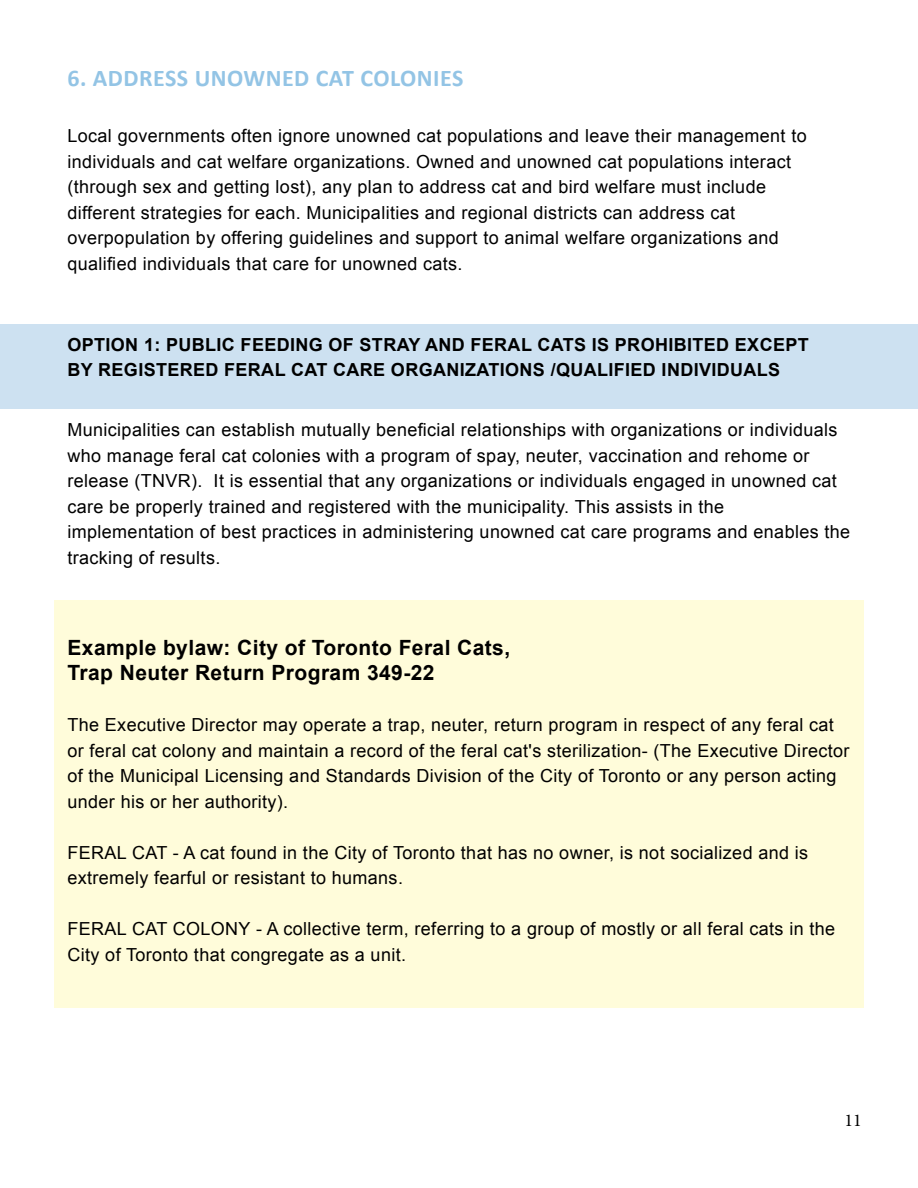
<style>
.page{position:relative;width:918px;height:1188px;background:#fff}
.page>*{position:absolute;margin:0;border:0;box-sizing:border-box;transform-origin:0 0}
.t1{font:700 24px "Calibri";letter-spacing:.02em;color:#93c4e5}
.t2{font:700 21px/25.5px "Arial";letter-spacing:.02em;color:#000}
.t3{font:18px/25.5px "Arial";letter-spacing:.02em;color:#000}
.t4{font:700 18px/25.5px "Arial";letter-spacing:.02em;color:#000}
.t5{font:18px "Minion Pro";color:#000}
</style>
<div class="page">
<div style="left:0;top:324px;width:918px;height:84px;background:#cde1f1"></div>
<div style="left:54px;top:600px;width:810px;height:408px;background:#fffcda"></div>
<h1 class="t1" style="left:68px;top:62px;width:397px">6. ADDRESS UNOWNED CAT COLONIES</h1>
<p class="t3" style="left:68px;top:124px;width:741px">Local governments often ignore unowned cat populations and leave their management to individuals and cat welfare organizations. Owned and unowned cat populations interact (through sex and getting lost), any plan to address cat and bird welfare must include different strategies for each. Municipalities and regional districts can address cat overpopulation by offering guidelines and support to animal welfare organizations and qualified individuals that care for unowned cats.</p>
<p class="t4" style="left:68px;top:332px;width:743px">OPTION 1: PUBLIC FEEDING OF STRAY AND FERAL CATS IS PROHIBITED EXCEPT<br>BY REGISTERED FERAL CAT CARE ORGANIZATIONS /QUALIFIED INDIVIDUALS</p>
<p class="t3" style="left:68px;top:417px;width:784px">Municipalities can establish mutually beneficial relationships with organizations or individuals who manage feral cat colonies with a program of spay, neuter, vaccination and rehome or release (TNVR). It is essential that any organizations or individuals engaged in unowned cat care be properly trained and registered with the municipality. This assists in the implementation of best practices in administering unowned cat care programs and enables the tracking of results.</p>
<p class="t2" style="left:68px;top:635px;width:444px">Example bylaw: City of Toronto Feral Cats,<br>Trap Neuter Return Program 349-22</p>
<p class="t3" style="left:68px;top:712px;width:783px">The Executive Director may operate a trap, neuter, return program in respect of any feral cat or feral cat colony and maintain a record of the feral cat's sterilization- (The Executive Director of the Municipal Licensing and Standards Division of the City of Toronto or any person acting under his or her authority).</p>
<p class="t3" style="left:68px;top:840px;width:742px">FERAL CAT - A cat found in the City of Toronto that has no owner, is not socialized and is extremely fearful or resistant to humans.</p>
<p class="t3" style="left:68px;top:916px;width:769px">FERAL CAT COLONY - A collective term, referring to a group of mostly or all feral cats in the<br>City of Toronto that congregate as a unit.</p>
<p class="t5" style="left:845px;top:1108px;width:19px">11</p>
</div>
